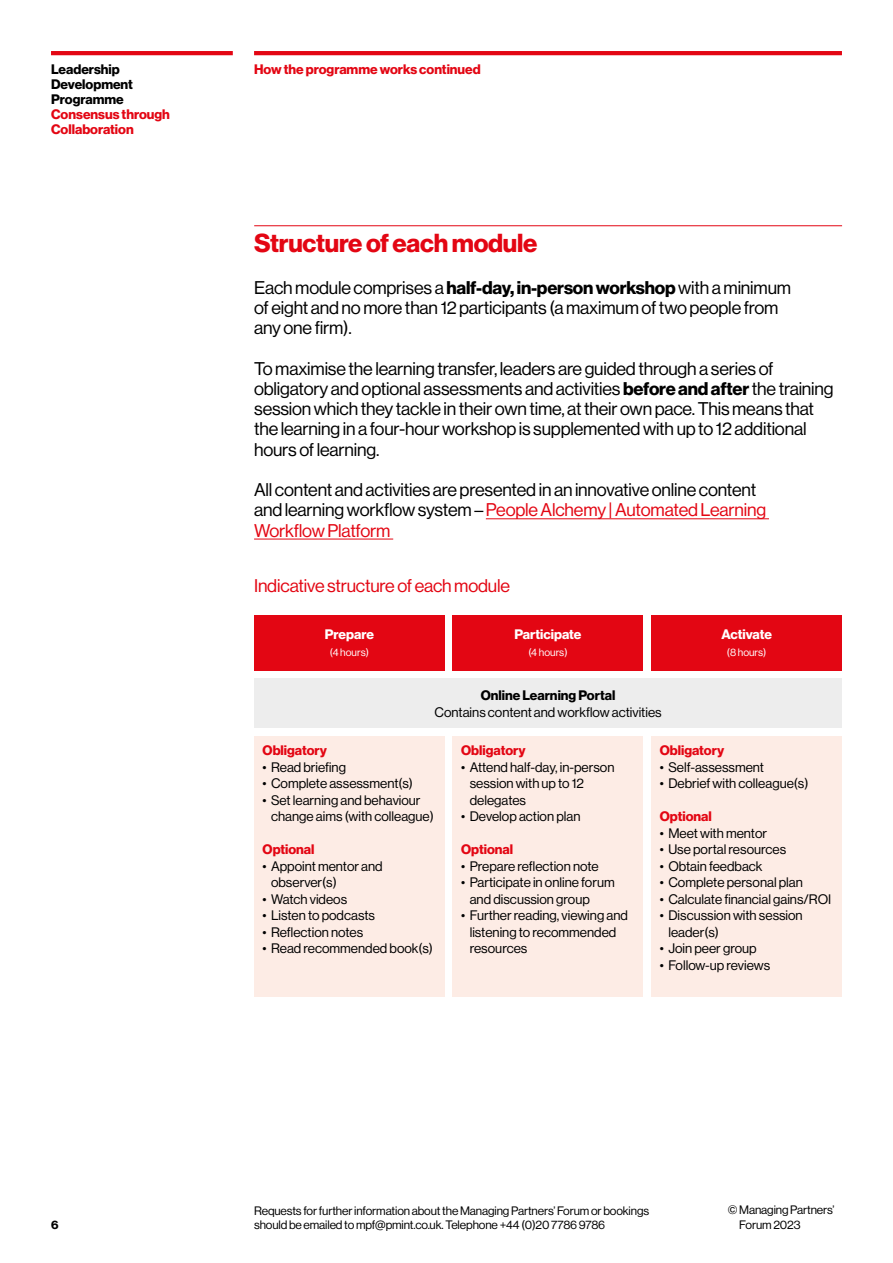
<style>
.page{position:relative;width:893px;height:1263px;background:#fff}
.page>*{position:absolute;margin:0;border:0;box-sizing:border-box;transform-origin:0 0}
.t1{font:25.5px "N Haas Grotesk DS Pro 75 Bd";letter-spacing:-.01em;color:#e30613}
.t2{font:18px/20.2px "N Haas Grotesk DS Pro 55 Rg";letter-spacing:-.01em;color:#000}
.t3{font:18px "N Haas Grotesk DS Pro 55 Rg";letter-spacing:-.01em;color:#e30613}
.t4{font:13.5px/16.5px "N Haas Grotesk DS Pro 55 Rg";color:#000}
.t5{font:13.5px/15px "N Haas Grotesk DS Pro 75 Bd";color:#e30613}
.t6{font:13.5px/15px "N Haas Grotesk DS Pro 75 Bd";color:#000}
.t7{font:13.5px "N Haas Grotesk DS Pro 75 Bd";color:#fff}
.t8{font:12px/13.5px "N Haas Grotesk DS Pro 55 Rg";letter-spacing:-.01em;color:#000}
.t9{font:12px "N Haas Grotesk DS Pro 75 Bd";color:#000}
.t10{font:10.5px "N Haas Grotesk DS Pro 55 Rg";color:#fff}
.s1{font-family:"N Haas Grotesk DS Pro 75 Bd"}
.s2{color:#e30613}
</style>
<div class="page">
<hr style="left:254px;top:51px;width:588px;height:4px;background:#e30613">
<hr style="left:51px;top:51px;width:182px;height:4px;background:#e30613">
<hr style="left:486px;top:518px;width:283px;height:1px;background:#e30613">
<hr style="left:254px;top:539px;width:139px;height:1px;background:#e30613">
<hr style="left:254px;top:225px;width:588px;height:1px;background:#e30613">
<div style="left:254px;top:615px;width:191px;height:55px;background:#e30613"></div>
<div style="left:254px;top:736px;width:191px;height:261px;background:#fdece5"></div>
<div style="left:453px;top:736px;width:190px;height:261px;background:#fdece5"></div>
<div style="left:651px;top:736px;width:191px;height:261px;background:#fdece5"></div>
<div style="left:453px;top:615px;width:190px;height:55px;background:#e30613"></div>
<div style="left:254px;top:678px;width:588px;height:50px;background:#ededed"></div>
<div style="left:651px;top:615px;width:191px;height:55px;background:#e30613"></div>
<p class="t6" style="left:51px;top:62px;width:83px">Leadership<br>Development<br>Programme</p>
<p class="t5" style="left:51px;top:107px;width:120px">Consensus through<br>Collaboration</p>
<p class="t5" style="left:254px;top:62px;width:228px">How the programme works continued</p>
<h1 class="t1" style="left:254px;top:229px;width:285px">Structure of each module</h1>
<h2 class="t2" style="left:254px;top:277px;width:539px">Each module comprises a <span class="s1">half-day, in-person workshop</span> with a minimum of eight and no more than 12 participants (a maximum of two people from any one firm).</h2>
<p class="t2" style="left:254px;top:358px;width:581px">To maximise the learning transfer, leaders are guided through a series of obligatory and optional assessments and activities <span class="s1">before and after</span> the training session which they tackle in their own time, at their own pace. This means that the learning in a four-hour workshop is supplemented with up to 12 additional hours of learning.</p>
<h2 class="t2" style="left:254px;top:480px;width:514px">All content and activities are presented in an innovative online content and learning workflow system – <span class="s2">People Alchemy | Automated Learning<br>Workflow Platform</span></h2>
<h2 class="t3" style="left:254px;top:575px;width:257px">Indicative structure of each module</h2>
<p class="t7" style="left:325px;top:627px;width:51px">Prepare</p>
<p class="t10" style="left:330px;top:646px;width:41px">(4 hours)</p>
<p class="t7" style="left:514px;top:627px;width:68px">Participate</p>
<p class="t10" style="left:528px;top:646px;width:41px">(4 hours)</p>
<p class="t6" style="left:481px;top:688px;width:136px">Online Learning Portal</p>
<p class="t4" style="left:435px;top:704px;width:229px">Contains content and workflow activities</p>
<p class="t7" style="left:721px;top:627px;width:52px">Activate</p>
<p class="t10" style="left:727px;top:646px;width:41px">(8 hours)</p>
<p class="t5" style="left:263px;top:743px;width:66px">Obligatory</p>
<p class="t4" style="left:263px;top:759px;width:85px">• Read briefing</p>
<p class="t4" style="left:263px;top:775px;width:152px">• Complete assessment(s)</p>
<p class="t4" style="left:271px;top:792px;width:164px;text-indent:-9px">• Set learning and behaviour change aims (with colleague)</p>
<p class="t5" style="left:263px;top:842px;width:53px">Optional</p>
<p class="t4" style="left:271px;top:858px;width:113px;text-indent:-9px">• Appoint mentor and observer(s)</p>
<p class="t4" style="left:263px;top:891px;width:86px">• Watch videos</p>
<p class="t4" style="left:263px;top:907px;width:114px">• Listen to podcasts</p>
<p class="t4" style="left:263px;top:924px;width:102px">• Reflection notes</p>
<p class="t4" style="left:263px;top:940px;width:172px">• Read recommended book(s)</p>
<p class="t5" style="left:461px;top:743px;width:66px">Obligatory</p>
<p class="t4" style="left:470px;top:759px;width:146px;text-indent:-9px">• Attend half-day, in-person session with up to 12 delegates</p>
<p class="t4" style="left:461px;top:808px;width:121px">• Develop action plan</p>
<p class="t5" style="left:461px;top:842px;width:53px">Optional</p>
<p class="t4" style="left:461px;top:858px;width:139px">• Prepare reflection note</p>
<p class="t4" style="left:470px;top:874px;width:147px;text-indent:-9px">• Participate in online forum and discussion group</p>
<p class="t4" style="left:470px;top:907px;width:160px;text-indent:-9px">• Further reading, viewing and listening to recommended resources</p>
<p class="t5" style="left:660px;top:743px;width:66px">Obligatory</p>
<p class="t4" style="left:660px;top:759px;width:106px">• Self-assessment</p>
<p class="t4" style="left:660px;top:775px;width:150px">• Debrief with colleague(s)</p>
<p class="t5" style="left:660px;top:809px;width:53px">Optional</p>
<p class="t4" style="left:660px;top:825px;width:109px">• Meet with mentor</p>
<p class="t4" style="left:660px;top:841px;width:128px">• Use portal resources</p>
<p class="t4" style="left:660px;top:858px;width:104px">• Obtain feedback</p>
<p class="t4" style="left:660px;top:874px;width:145px">• Complete personal plan</p>
<p class="t4" style="left:660px;top:891px;width:173px">• Calculate financial gains/ROI</p>
<p class="t4" style="left:668px;top:907px;width:136px;text-indent:-9px">• Discussion with session leader(s)</p>
<p class="t4" style="left:660px;top:940px;width:98px">• Join peer group</p>
<p class="t4" style="left:660px;top:957px;width:112px">• Follow-up reviews</p>
<p class="t9" style="left:51px;top:1218px;width:9px">6</p>
<p class="t8" style="left:254px;top:1204px;width:397px">Requests for further information about the Managing Partners’ Forum or bookings should be emailed to mpf@pmint.co.uk. Telephone +44 (0)20 7786 9786</p>
<p class="t8" style="left:739px;top:1202px;width:97px;line-height:15px;text-indent:-11px">© Managing Partners’<br>Forum 2023</p>
</div>
